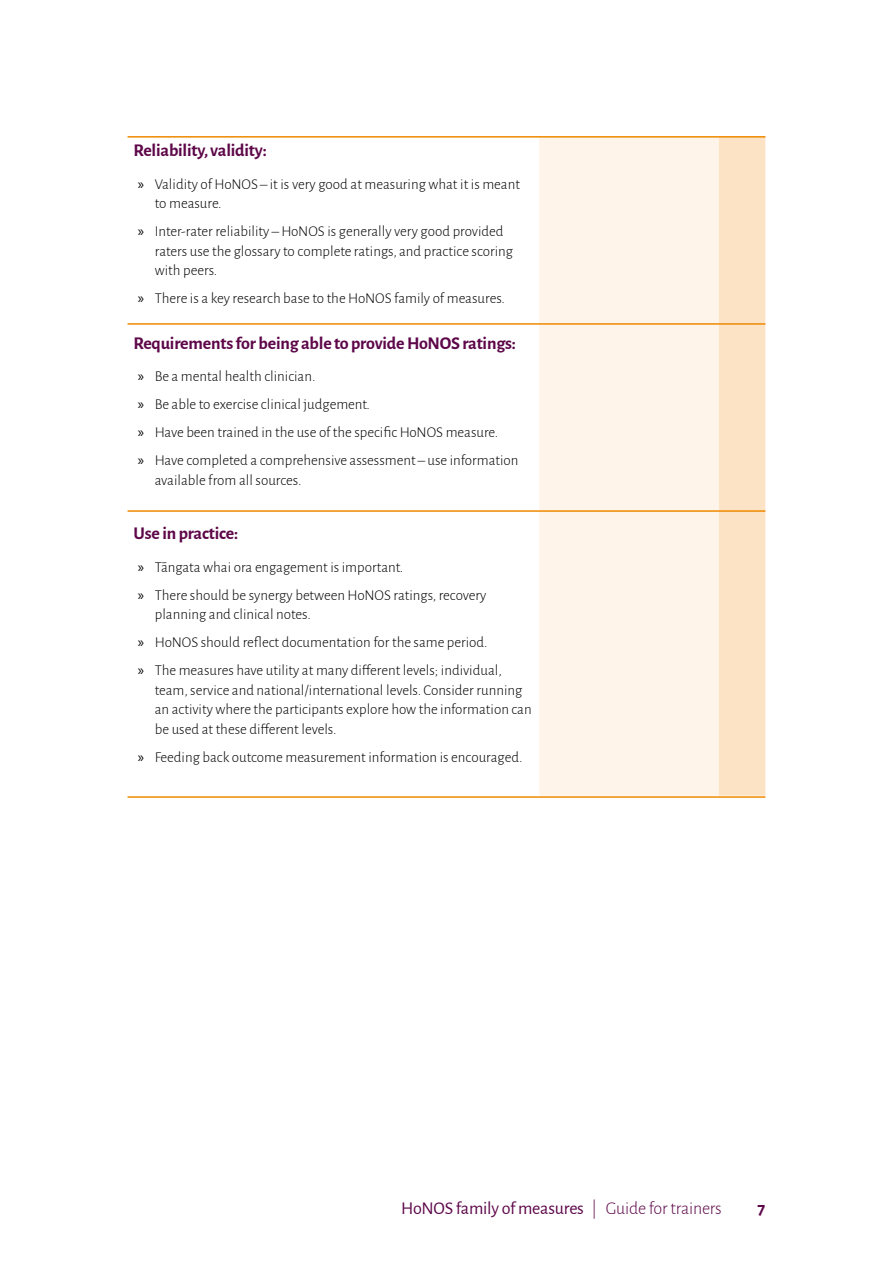
<style>
.page{position:relative;width:893px;height:1263px;background:#fff}
.page>*{position:absolute;margin:0;border:0;box-sizing:border-box;transform-origin:0 0}
.t1{font:700 18px "Alegreya Sans";letter-spacing:-.01em;color:#5d0749}
.t2{font:18px "Alegreya Sans";letter-spacing:-.01em;color:#5d0749}
.t3{font:300 15px/28px "Alegreya Sans";color:#000}
.s1{font-family:"Myriad Pro";font-weight:400}
.s2{font-weight:300}
</style>
<div class="page">
<div style="left:539px;top:138px;width:180px;height:658px;background:#fef4e9"></div>
<div style="left:719px;top:138px;width:46px;height:658px;background:#fde3c6"></div>
<hr style="left:128px;top:323px;width:637px;height:2px;background:#ee8a00">
<hr style="left:128px;top:510px;width:637px;height:2px;background:#ee8a00">
<hr style="left:128px;top:796px;width:637px;height:2px;background:#ee8a00">
<hr style="left:128px;top:136px;width:637px;height:2px;background:#ee8a00">
<p class="t1" style="left:134px;top:138px;width:135px">Reliability, validity:</p>
<p class="t3" style="left:155px;top:174px;width:367px;line-height:19.5px;text-indent:-17px"><span class="s1">»</span> Validity of HoNOS – it is very good at measuring what it is meant to measure.</p>
<p class="t3" style="left:155px;top:221px;width:360px;line-height:19.5px;text-indent:-17px"><span class="s1">»</span> Inter-rater reliability – HoNOS is generally very good provided raters use the glossary to complete ratings, and practice scoring with peers.</p>
<p class="t3" style="left:138px;top:284px;width:369px"><span class="s1">»</span> There is a key research base to the HoNOS family of measures.</p>
<p class="t1" style="left:134px;top:330px;width:384px">Requirements for being able to provide HoNOS ratings:</p>
<p class="t3" style="left:138px;top:362px;width:382px"><span class="s1">»</span> Be a mental health clinician.<br><span class="s1">»</span> Be able to exercise clinical judgement.<br><span class="s1">»</span> Have been trained in the use of the specific HoNOS measure.<br><span class="s1">»</span> Have completed a comprehensive assessment – use information</p>
<p class="t3" style="left:155px;top:466px;width:148px">available from all sources.</p>
<p class="t1" style="left:134px;top:520px;width:106px">Use in practice:</p>
<p class="t3" style="left:138px;top:552px;width:350px"><span class="s1">»</span> Tāngata whai ora engagement is important.<br><span class="s1">»</span> There should be synergy between HoNOS ratings, recovery</p>
<p class="t3" style="left:138px;top:600px;width:366px;text-indent:17px">planning and clinical notes.<br><span class="s1">»</span> HoNOS should reflect documentation for the same period.<br><span class="s1">»</span> The measures have utility at many different levels; individual,</p>
<p class="t3" style="left:155px;top:680px;width:378px;line-height:19.5px">team, service and national/international levels. Consider running an activity where the participants explore how the information can be used at these different levels.</p>
<p class="t3" style="left:138px;top:742px;width:386px"><span class="s1">»</span> Feeding back outcome measurement information is encouraged.</p>
<p class="t2" style="left:401px;top:1196px;width:322px">HoNOS family of measures <span class="s2">| Guide for trainers</span></p>
<p class="t1" style="left:758px;top:1195px;width:9px">7</p>
</div>
